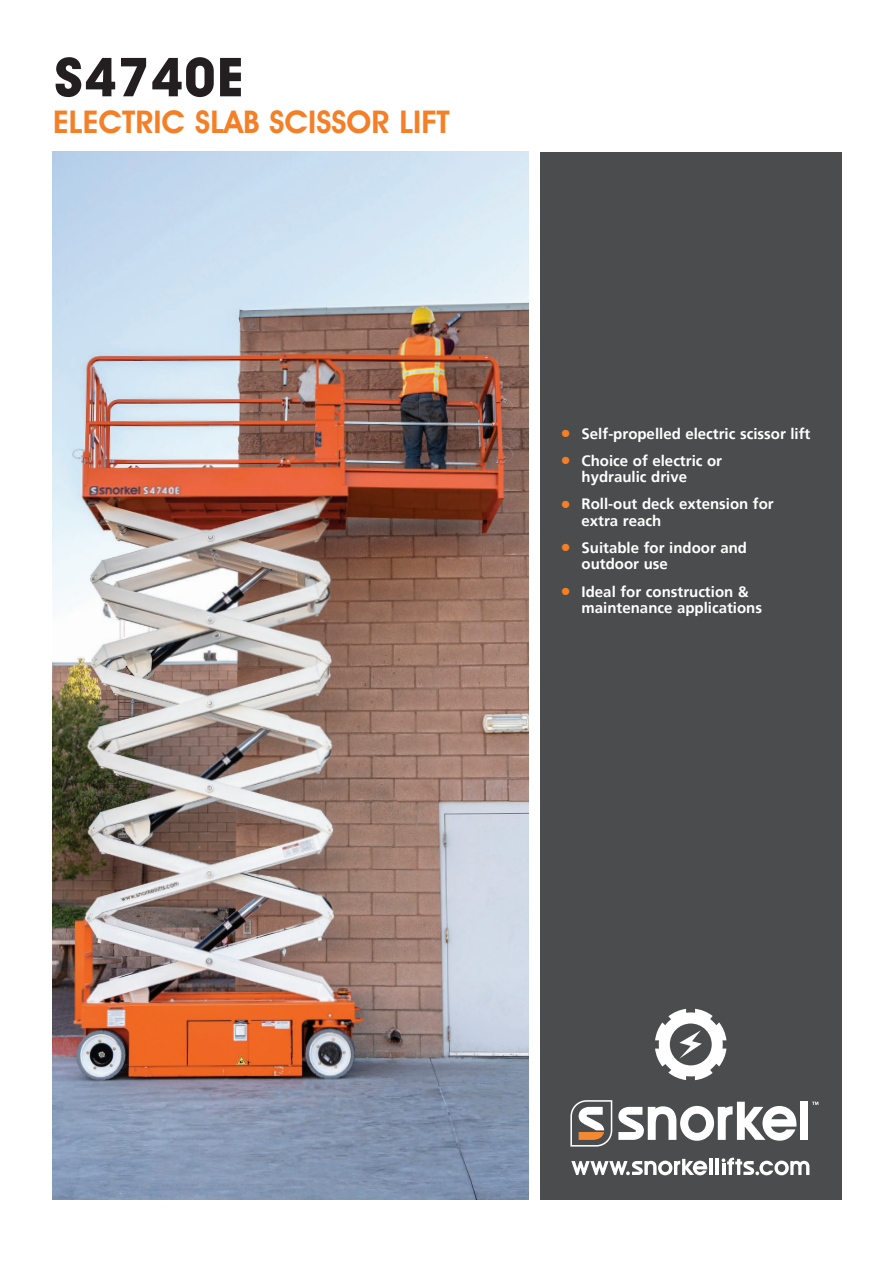
<style>
.page{position:relative;width:893px;height:1263px;background:#fff}
.page>*{position:absolute;margin:0;border:0;box-sizing:border-box;transform-origin:0 0}
.t1{font:700 54px "Avant Garde IT Cby BT";letter-spacing:.02em;color:#231f20}
.t2{font:600 31.5px "Avant Garde IT Cby BT";color:#f47f26}
.t3{font:700 15px/16.5px "Frutiger";color:#fff}
.s1{font-size:21px;color:#f47f26}
</style>
<div class="page">
<div style="left:540px;top:152px;width:301px;height:1047px;background:#4b4c4d"></div>
<hr style="left:709px;top:1159px;width:3px;height:16px;background:#fff">
<hr style="left:716px;top:1159px;width:3px;height:16px;background:#fff">
<svg style="left:571px;top:1159px;width:136px;height:16px"></svg>
<svg style="left:722px;top:1157px;width:87px;height:18px"></svg>
<svg style="left:812px;top:1102px;width:6px;height:3px"></svg>
<div style="left:800px;top:1102px;width:8px;height:38px;background:#fff"></div>
<svg style="left:618px;top:1102px;width:178px;height:39px"></svg>
<svg style="left:570px;top:1100px;width:42px;height:46px"></svg>
<img style="left:52px;top:152px;width:476px;height:1047px">
<svg style="left:655px;top:1009px;width:71px;height:71px"></svg>
<p class="t1" style="left:54px;top:44px;width:191px">S4740E</p>
<p class="t2" style="left:53px;top:103px;width:398px">ELECTRIC SLAB SCISSOR LIFT</p>
<p class="t3" style="left:560px;top:425px;width:252px"><span class="s1">•</span> Self-propelled electric scissor lift</p>
<p class="t3" style="left:582px;top:452px;width:142px;text-indent:-21px"><span class="s1">•</span> Choice of electric or hydraulic drive</p>
<p class="t3" style="left:582px;top:496px;width:194px;text-indent:-21px"><span class="s1">•</span> Roll-out deck extension for extra reach</p>
<p class="t3" style="left:582px;top:539px;width:167px;text-indent:-21px"><span class="s1">•</span> Suitable for indoor and outdoor use</p>
<p class="t3" style="left:582px;top:583px;width:182px;text-indent:-21px"><span class="s1">•</span> Ideal for construction &amp; maintenance applications</p>
</div>
